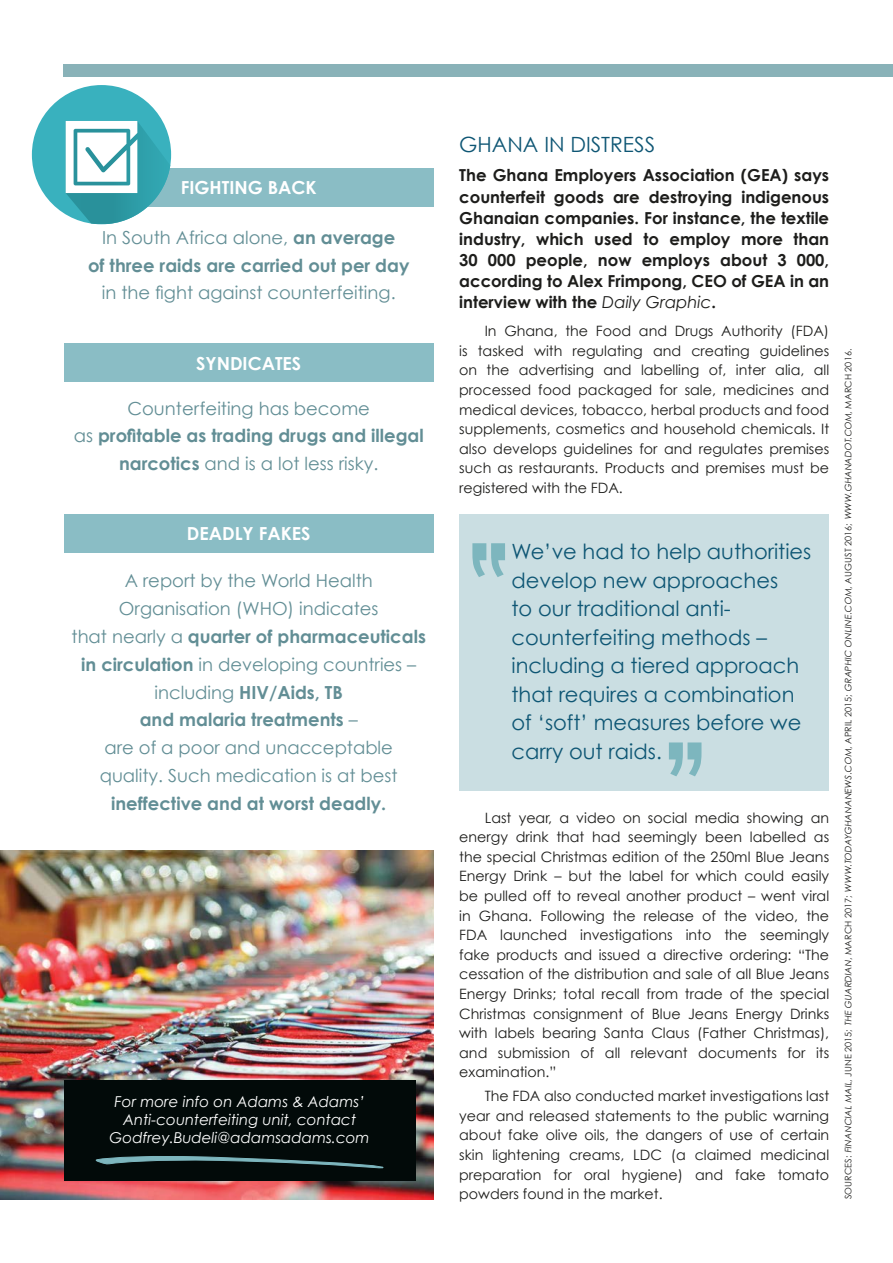
<style>
.page{position:relative;width:893px;height:1263px;background:#fff}
.page>*{position:absolute;margin:0;border:0;box-sizing:border-box;transform-origin:0 0}
.t1{font:21px/28.5px "Century Gothic";color:#0e5674}
.t2{font:18px/27.8px "Century Gothic";color:#628e95;text-align:center}
.t3{font:700 18px/27.8px "Century Gothic";color:#628e95;text-align:center}
.t4{font:700 18px "Century Gothic";color:#fff}
.t5{font:700 16.5px/21.1px "Century Gothic";color:#1d1d1b;text-align:justify}
.t6{font:italic 15px/18px "Century Gothic";color:#fff;text-align:center}
.t7{font:14.25px/19.6px "Century Gothic";color:#1d1d1b;text-align:justify}
.t8{font:italic 9px "Century Gothic";color:#1d1d1b}
.s1{font-weight:400}
.s2{font-weight:700}
.s3{font-weight:400;font-style:italic}
.s4{font-style:normal}
</style>
<div class="page">
<img style="left:0;top:850px;width:434px;height:349px">
<div style="left:64px;top:64px;width:829px;height:13px;background:#89b2b8"></div>
<div style="left:64px;top:168px;width:370px;height:38px;background:#8abdc5"></div>
<div style="left:32px;top:85px;width:139px;height:139px;background:#39b1be;border-radius:50%"></div>
<svg style="left:66px;top:121px;width:104px;height:103px"></svg>
<div style="left:64px;top:344px;width:370px;height:38px;background:#8abdc5"></div>
<div style="left:64px;top:514px;width:370px;height:38px;background:#8abdc5"></div>
<div style="left:64px;top:1080px;width:351px;height:100px;background:#020a09"></div>
<svg style="left:95px;top:1156px;width:288px;height:13px"></svg>
<div style="left:459px;top:514px;width:370px;height:277px;background:#cadee2"></div>
<svg style="left:472px;top:543px;width:33px;height:34px"></svg>
<svg style="left:669px;top:742px;width:32px;height:34px"></svg>
<p class="t4" style="left:181px;top:176px;width:138px">FIGHTING BACK</p>
<p class="t3" style="left:88px;top:223px;width:323px"><span class="s1">In South Africa alone,</span> an average<br>of three raids are carried out per day</p>
<p class="t2" style="left:102px;top:279px;width:295px">in the fight against counterfeiting.</p>
<p class="t4" style="left:196px;top:352px;width:107px">SYNDICATES</p>
<p class="t2" style="left:74px;top:394px;width:352px">Counterfeiting has become<br>as <span class="s2">profitable as trading drugs and illegal narcotics</span> and is a lot less risky.</p>
<p class="t4" style="left:187px;top:522px;width:125px">DEADLY FAKES</p>
<p class="t2" style="left:72px;top:567px;width:356px">A report by the World Health<br>Organisation (WHO) indicates<br>that nearly a <span class="s2">quarter of pharmaceuticals in circulation</span> in developing countries – including <span class="s2">HIV/Aids, TB<br>and malaria treatments</span> –<br>are of a poor and unacceptable quality. Such medication is at best</p>
<p class="t3" style="left:111px;top:789px;width:277px">ineffective and at worst deadly.</p>
<p class="t6" style="left:109px;top:1092px;width:262px">For more info on Adams &amp; Adams’<br>Anti-counterfeiting unit, contact<br>Godfrey.Budeli@adamsadams.com</p>
<h1 class="t1" style="left:459px;top:130px;width:197px">GHANA IN DISTRESS</h1>
<p class="t5" style="left:459px;top:164px;width:371px">The Ghana Employers Association (GEA) says counterfeit goods are destroying indigenous Ghanaian companies. For instance, the textile industry, which used to employ more than 30 000 people, now employs about 3 000, according to Alex Frimpong, CEO of GEA in an interview with the <span class="s3">Daily Graphic</span>.</p>
<p class="t7" style="left:459px;top:321px;width:371px;text-indent:26px">In Ghana, the Food and Drugs Authority (FDA) is tasked with regulating and creating guidelines on the advertising and labelling of, inter alia, all processed food packaged for sale, medicines and medical devices, tobacco, herbal products and food supplements, cosmetics and household chemicals. It also develops guidelines for and regulates premises such as restaurants. Products and premises must be registered with the FDA.</p>
<h1 class="t1" style="left:511px;top:537px;width:301px">We’ve had to help authorities develop new approaches<br>to our traditional anti&shy;counterfeiting methods – including a tiered approach that requires a combination of ‘soft’ measures before we carry out raids.</h1>
<p class="t7" style="left:459px;top:807px;width:371px;text-indent:26px">Last year, a video on social media showing an energy drink that had seemingly been labelled as the special Christmas edition of the 250ml Blue Jeans Energy Drink – but the label for which could easily be pulled off to reveal another product – went viral in Ghana. Following the release of the video, the FDA launched investigations into the seemingly fake products and issued a directive ordering: “The cessation of the distribution and sale of all Blue Jeans Energy Drinks; total recall from trade of the special Christmas consignment of Blue Jeans Energy Drinks with labels bearing Santa Claus (Father Christmas), and submission of all relevant documents for its examination.”</p>
<p class="t7" style="left:459px;top:1086px;width:371px;text-indent:26px">The FDA also conducted market investigations last year and released statements to the public warning about fake olive oils, the dangers of use of certain skin lightening creams, LDC (a claimed medicinal preparation for oral hygiene) and fake tomato powders found in the market.</p>
<p class="t8" style="left:843px;top:1199px;width:852px;rotate:-90deg"><span class="s4">S O U R C ES :</span> FINANCIAL MAIL<span class="s4">, J U N E 2 0 1 5 ;</span> THE GUARDIAN<span class="s4">, M A R C H 2 0 1 7 ;</span> WWW.TODAYGHANANEWS.COM<span class="s4">, A P R I L 2 0 1 5 ;</span> GRAPHIC ONLINE.COM<span class="s4">, A U G U S T 2 0 1 6 ;</span> WWW.GHANADOT.COM<span class="s4">, M A R C H 2 0 1 6 .</span></p>
</div>
